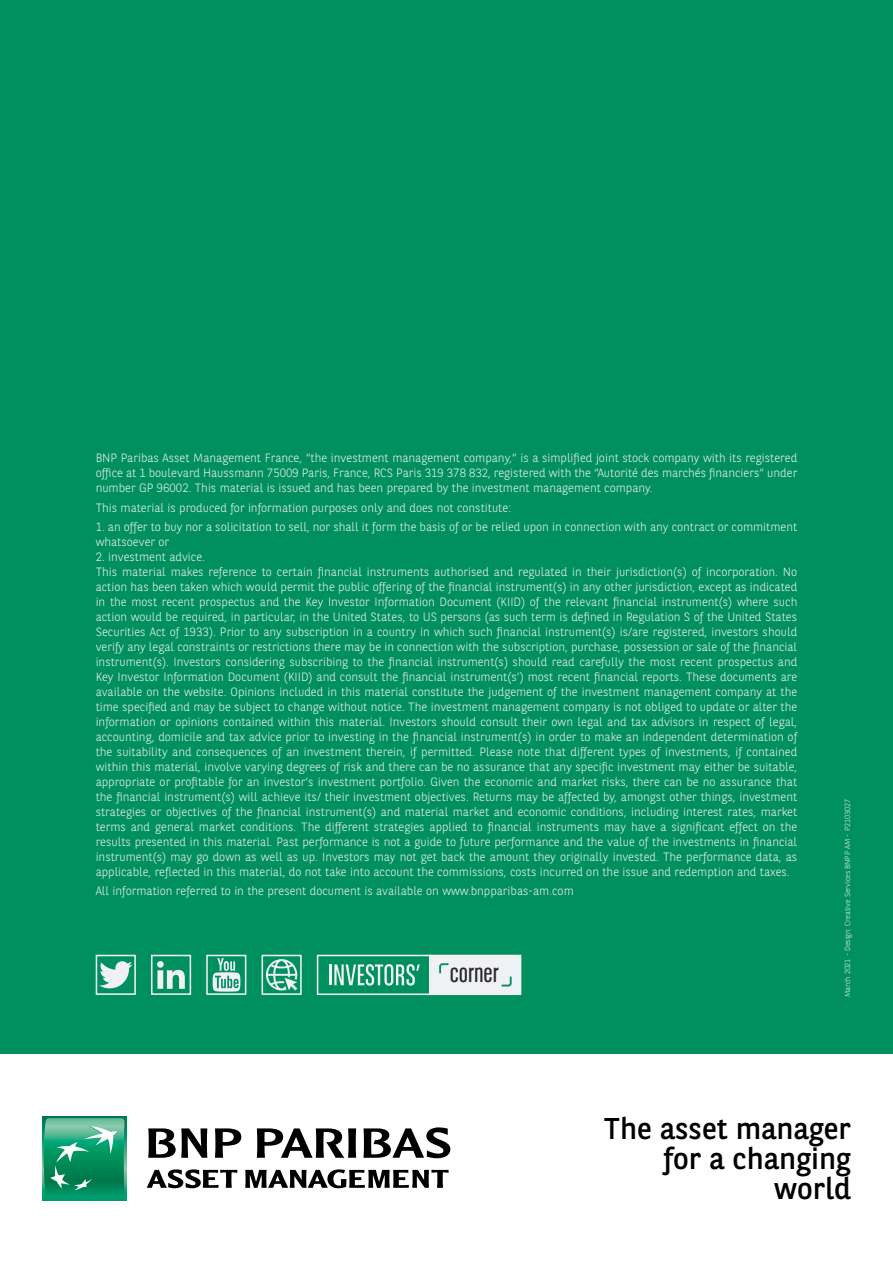
<style>
.page{position:relative;width:893px;height:1263px;background:#fff}
.page>*{position:absolute;margin:0;border:0;box-sizing:border-box;transform-origin:0 0}
.t1{font:30px/30px "BNPP Sans";color:#000;text-align:right}
.t2{font:26.85px "BNPP Sans Condensed";color:#282828}
.t3{font:300 12px/15px "BNPP Sans";color:#eff1f5}
.t4{font:300 7.5px "BNPP Sans";color:#eff1f5}
</style>
<div class="page">
<div style="left:0;top:0;width:893px;height:1078px;background:#00905f"></div>
<div style="left:0;top:1054px;width:893px;height:209px;background:#fff"></div>
<svg style="left:147px;top:1169px;width:90px;height:19px"></svg>
<svg style="left:245px;top:1169px;width:204px;height:19px"></svg>
<svg style="left:148px;top:1128px;width:59px;height:30px"></svg>
<svg style="left:215px;top:1128px;width:26px;height:30px"></svg>
<svg style="left:257px;top:1128px;width:99px;height:30px"></svg>
<svg style="left:363px;top:1127px;width:87px;height:31px"></svg>
<div style="left:42px;top:1117px;width:84px;height:84px;background:linear-gradient(to right,#009d68,#009d68)"></div>
<svg style="left:44px;top:1118px;width:81px;height:80px;background:#2fa37a"></svg>
<div style="left:96px;top:955px;width:40px;height:40px;background:#00905f;border:2px solid #eff1f5"></div>
<svg style="left:99px;top:961px;width:33px;height:27px"></svg>
<div style="left:151px;top:955px;width:40px;height:40px;background:#00905f;border:2px solid #eff1f5"></div>
<svg style="left:157px;top:961px;width:28px;height:28px"></svg>
<div style="left:206px;top:955px;width:40px;height:40px;background:#00905f;border:2px solid #eff1f5"></div>
<svg style="left:213px;top:958px;width:27px;height:34px"></svg>
<div style="left:317px;top:955px;width:115px;height:40px;background:#00905f;border:2px solid #eff1f5"></div>
<svg style="left:428px;top:954px;width:94px;height:42px;background:#dde9ea"></svg>
<hr style="left:329px;top:964px;width:2px;height:21px;background:#eff1f5">
<svg style="left:334px;top:964px;width:86px;height:22px"></svg>
<div style="left:262px;top:955px;width:40px;height:40px;background:#00905f;border:2px solid #eff1f5"></div>
<svg style="left:266px;top:959px;width:31px;height:31px"></svg>
<p class="t3" style="left:96px;top:450px;width:703px;text-align:justify">BNP Paribas Asset Management France, “the investment management company,” is a simplified joint stock company with its registered office at 1 boulevard Haussmann 75009 Paris, France, RCS Paris 319 378 832, registered with the “Autorité des marchés financiers” under number GP 96002. This material is issued and has been prepared by the investment management company.</p>
<p class="t3" style="left:96px;top:499px;width:417px">This material is produced for information purposes only and does not constitute:</p>
<p class="t3" style="left:96px;top:519px;width:703px">1. an offer to buy nor a solicitation to sell, nor shall it form the basis of or be relied upon in connection with any contract or commitment whatsoever or</p>
<p class="t3" style="left:96px;top:549px;width:703px">2. investment advice.<br>This material makes reference to certain financial instruments authorised and regulated in their jurisdiction(s) of incorporation. No action has been taken which would permit the public offering of the financial instrument(s) in any other jurisdiction, except as indicated in the most recent prospectus and the Key Investor Information Document (KIID) of the relevant financial instrument(s) where such action would be required, in particular, in the United States, to US persons (as such term is defined in Regulation S of the United States Securities Act of 1933). Prior to any subscription in a country in which such financial instrument(s) is/are registered, investors should verify any legal constraints or restrictions there may be in connection with the subscription, purchase, possession or sale of the financial instrument(s). Investors considering subscribing to the financial instrument(s) should read carefully the most recent prospectus and Key Investor Information Document (KIID) and consult the financial instrument(s’) most recent financial reports. These documents are available on the website. Opinions included in this material constitute the judgement of the investment management company at the time specified and may be subject to change without notice. The investment management company is not obliged to update or alter the information or opinions contained within this material. Investors should consult their own legal and tax advisors in respect of legal, accounting, domicile and tax advice prior to investing in the financial instrument(s) in order to make an independent determination of the suitability and consequences of an investment therein, if permitted. Please note that different types of investments, if contained within this material, involve varying degrees of risk and there can be no assurance that any specific investment may either be suitable, appropriate or profitable for an investor’s investment portfolio. Given the economic and market risks, there can be no assurance that the financial instrument(s) will achieve its/ their investment objectives. Returns may be affected by, amongst other things, investment strategies or objectives of the financial instrument(s) and material market and economic conditions, including interest rates, market terms and general market conditions. The different strategies applied to financial instruments may have a significant effect on the results presented in this material. Past performance is not a guide to future performance and the value of the investments in financial instrument(s) may go down as well as up. Investors may not get back the amount they originally invested. The performance data, as applicable, reflected in this material, do not take into account the commissions, costs incurred on the issue and redemption and taxes.</p>
<p class="t3" style="left:96px;top:883px;width:480px">All information referred to in the present document is available on www.bnpparibas-am.com</p>
<h2 class="t2" style="left:450px;top:956px;width:51px">corner</h2>
<p class="t4" style="left:842px;top:997px;width:199px;rotate:-90deg">March 2021 - Design: Creative Services BNPP AM - P2103027</p>
<h1 class="t1" style="left:604px;top:1112px;width:249px">The asset manager for a changing world</h1>
</div>
